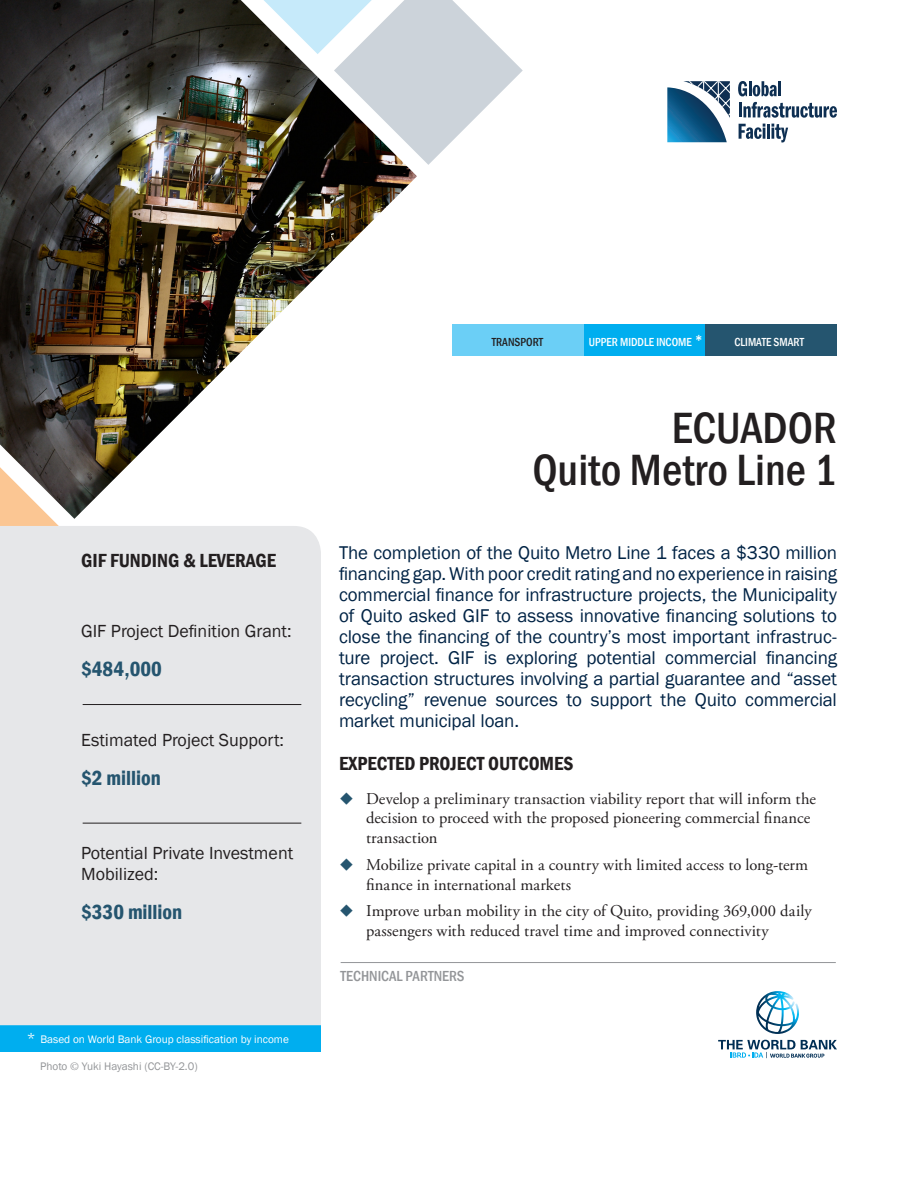
<style>
.page{position:relative;width:918px;height:1188px;background:#fff}
.page>*{position:absolute;margin:0;border:0;box-sizing:border-box;transform-origin:0 0}
.t1{font:500 condensed 45px/42px "Franklin Gothic";color:#231f20;text-align:right}
.Box_text{font:600 condensed 21px "Franklin Gothic";color:#25556f}
.Header_1{font:600 condensed 19.5px "Franklin Gothic";color:#231f20}
.Overview_text{font:18.9px/21px "Franklin Gothic";letter-spacing:-.01em;color:#002345;text-align:justify}
.Box_text-2{font:18px/21.6px "Franklin Gothic";color:#231f20}
.t2{font:16.5px/19.8px "Adobe Garamond Pro";letter-spacing:.005em;color:#231f20}
.t3{font:500 condensed 15px "Franklin Gothic";color:#939598}
.Category{font:500 condensed 12px "Franklin Gothic";color:#fff}
.Category-2{font:500 condensed 12px "Franklin Gothic";color:#231f20}
.t4{font:11.25px "Franklin Gothic";color:#fff}
.t5{font:11.25px "Franklin Gothic";color:#939598}
.s1{font-size:15px}
.s2{font-family:"Adobe Garamond Pro"}
.s3{font-size:16.5px}
</style>
<div class="page">
<svg style="left:738px;top:81px;width:39px;height:15px"></svg>
<hr style="left:778px;top:81px;width:3px;height:15px;background:#0e2f52">
<hr style="left:739px;top:102px;width:3px;height:15px;background:#0e2f52">
<svg style="left:743px;top:102px;width:94px;height:16px"></svg>
<svg style="left:739px;top:124px;width:26px;height:15px"></svg>
<hr style="left:767px;top:124px;width:3px;height:15px;background:#0e2f52">
<svg style="left:772px;top:124px;width:16px;height:18px"></svg>
<svg style="left:667px;top:81px;width:63px;height:61px"></svg>
<svg style="left:417px;top:0;width:106px;height:165px"></svg>
<svg style="left:0;top:519px;width:59px;height:7px"></svg>
<div style="left:0;top:1025px;width:320px;height:27px;background:#00aeef"></div>
<div style="left:0;top:526px;width:321px;height:499px;background:#e6e7e9"></div>
<img style="left:0;top:0;width:417px;height:519px">
<hr style="left:341px;top:962px;width:495px;height:1px;background:#939598">
<hr style="left:83px;top:704px;width:218px;height:1px;background:#231f20">
<hr style="left:83px;top:823px;width:218px;height:1px;background:#231f20">
<div style="left:583px;top:324px;width:123px;height:31px;background:#00aeef"></div>
<div style="left:452px;top:324px;width:131px;height:31px;background:#6bcff6"></div>
<div style="left:706px;top:324px;width:131px;height:31px;background:#25556f"></div>
<svg style="left:718px;top:1040px;width:119px;height:18px"></svg>
<svg style="left:756px;top:991px;width:43px;height:43px"></svg>
<p class="Header_1" style="left:81px;top:548px;width:197px">GIF FUNDING &amp; LEVERAGE</p>
<p class="Box_text-2" style="left:81px;top:621px;width:212px">GIF Project Definition Grant:</p>
<p class="Box_text" style="left:81px;top:655px;width:82px">$484,000</p>
<p class="Box_text-2" style="left:81px;top:730px;width:204px">Estimated Project Support:</p>
<p class="Box_text" style="left:81px;top:764px;width:81px">$2 million</p>
<p class="Box_text-2" style="left:81px;top:842px;width:214px">Potential Private Investment<br>Mobilized:</p>
<p class="Box_text" style="left:81px;top:898px;width:103px">$330 million</p>
<p class="t4" style="left:27px;top:1033px;width:264px"><span class="s1">*</span> Based on World Bank Group classification by income</p>
<p class="t5" style="left:40px;top:1059px;width:159px">Photo <span class="s2">©</span> Yuki Hayashi (CC-BY-2.0)</p>
<p class="Category-2" style="left:492px;top:335px;width:53px">TRANSPORT</p>
<p class="Category" style="left:589px;top:335px;width:116px">UPPER MIDDLE INCOME <span class="s3">*</span></p>
<p class="Category" style="left:734px;top:335px;width:71px">CLIMATE SMART</p>
<p class="t1" style="left:532px;top:407px;width:306px">ECUADOR<br>Quito Metro Line 1</p>
<p class="Overview_text" style="left:339px;top:542px;width:500px">The completion of the Quito Metro Line 1 faces a $330 million financing gap. With poor credit rating and no experience in raising commercial finance for infrastructure projects, the Municipality of Quito asked GIF to assess innovative financing solutions to close the financing of the country’s most important infrastruc&shy;ture project. GIF is exploring potential commercial financing transaction structures involving a partial guarantee and “asset recycling” revenue sources to support the Quito commercial market municipal loan.</p>
<p class="Header_1" style="left:339px;top:751px;width:236px">EXPECTED PROJECT OUTCOMES</p>
<p class="t2" style="left:366px;top:789px;width:451px">Develop a preliminary transaction viability report that will inform the decision to proceed with the proposed pioneering commercial finance transaction</p>
<p class="t2" style="left:366px;top:855px;width:444px">Mobilize private capital in a country with limited access to long-term finance in international markets</p>
<p class="t2" style="left:366px;top:902px;width:447px">Improve urban mobility in the city of Quito, providing 369,000 daily passengers with reduced travel time and improved connectivity</p>
<h3 class="t3" style="left:341px;top:967px;width:126px">TECHNICAL PARTNERS</h3>
</div>
